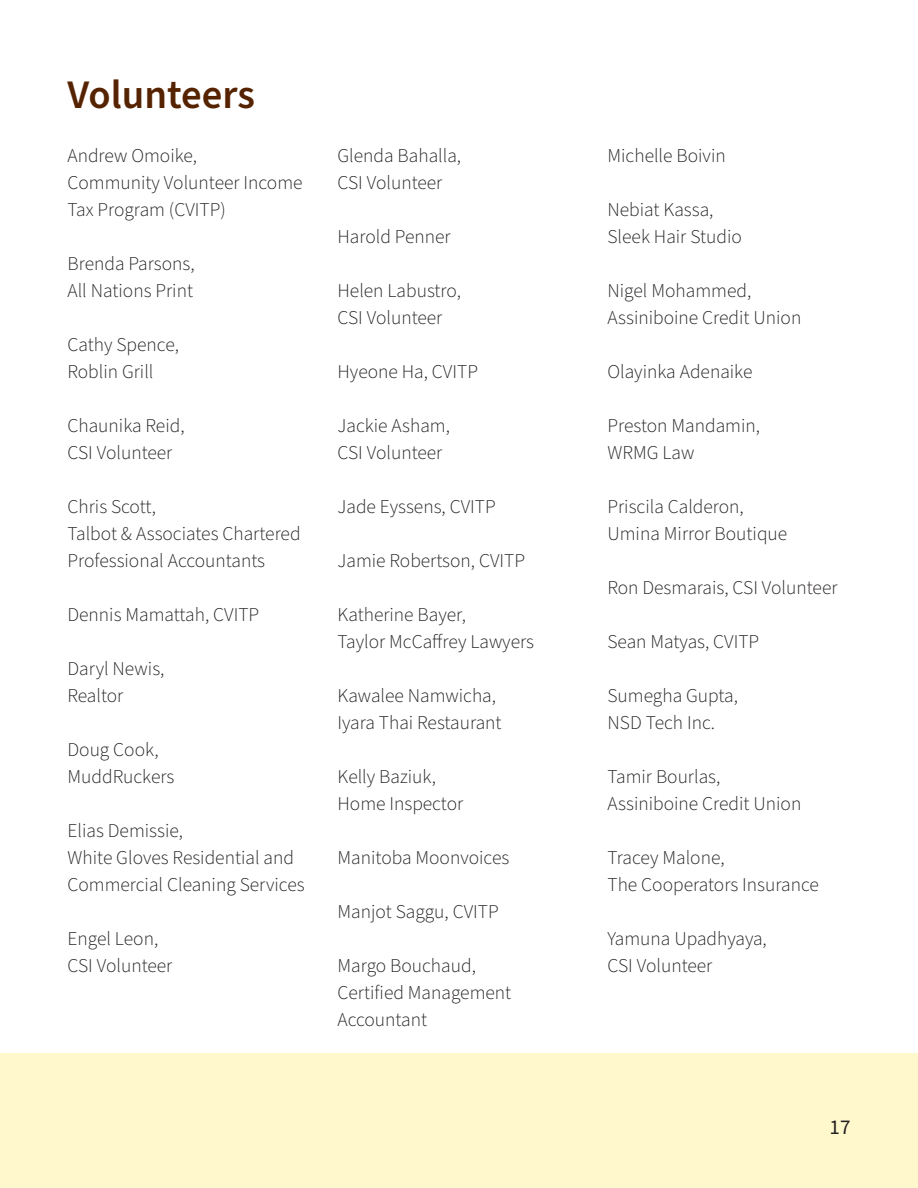
<style>
.page{position:relative;width:918px;height:1188px;background:#fff}
.page>*{position:absolute;margin:0;border:0;box-sizing:border-box;transform-origin:0 0}
.t1{font:600 40.5px "Source Sans Pro";color:#552300}
.t2{font:21px "Source Sans Pro";color:#231f20}
.Body__13{font:300 19.5px/27px "Source Sans Pro";color:#231f20}
</style>
<div class="page">
<div style="left:0;top:1053px;width:918px;height:135px;background:#fff8cd"></div>
<h1 class="t1" style="left:68px;top:68px;width:189px">Volunteers</h1>
<p class="Body__13" style="left:68px;top:143px;width:237px">Andrew Omoike,<br>Community Volunteer Income<br>Tax Program (CVITP)</p>
<p class="Body__13" style="left:68px;top:251px;width:129px">Brenda Parsons,<br>All Nations Print</p>
<p class="Body__13" style="left:68px;top:332px;width:113px">Cathy Spence,<br>Roblin Grill</p>
<p class="Body__13" style="left:68px;top:413px;width:119px">Chaunika Reid,<br>CSI Volunteer</p>
<p class="Body__13" style="left:68px;top:494px;width:235px">Chris Scott,<br>Talbot &amp; Associates Chartered<br>Professional Accountants</p>
<p class="Body__13" style="left:68px;top:602px;width:193px">Dennis Mamattah, CVITP</p>
<p class="Body__13" style="left:68px;top:656px;width:98px">Daryl Newis,<br>Realtor</p>
<p class="Body__13" style="left:68px;top:737px;width:108px">Doug Cook,<br>MuddRuckers</p>
<p class="Body__13" style="left:68px;top:818px;width:239px">Elias Demissie,<br>White Gloves Residential and<br>Commercial Cleaning Services</p>
<p class="Body__13" style="left:68px;top:926px;width:106px">Engel Leon,<br>CSI Volunteer</p>
<p class="Body__13" style="left:338px;top:143px;width:125px">Glenda Bahalla,<br>CSI Volunteer</p>
<p class="Body__13" style="left:338px;top:224px;width:115px">Harold Penner</p>
<p class="Body__13" style="left:338px;top:278px;width:125px">Helen Labustro,<br>CSI Volunteer</p>
<p class="Body__13" style="left:338px;top:359px;width:142px">Hyeone Ha, CVITP</p>
<p class="Body__13" style="left:338px;top:413px;width:114px">Jackie Asham,<br>CSI Volunteer</p>
<p class="Body__13" style="left:338px;top:494px;width:160px">Jade Eyssens, CVITP</p>
<p class="Body__13" style="left:338px;top:548px;width:189px">Jamie Robertson, CVITP</p>
<p class="Body__13" style="left:338px;top:602px;width:198px">Katherine Bayer,<br>Taylor McCaffrey Lawyers</p>
<p class="Body__13" style="left:338px;top:683px;width:166px">Kawalee Namwicha,<br>Iyara Thai Restaurant</p>
<p class="Body__13" style="left:338px;top:764px;width:127px">Kelly Baziuk,<br>Home Inspector</p>
<p class="Body__13" style="left:338px;top:845px;width:173px">Manitoba Moonvoices</p>
<p class="Body__13" style="left:338px;top:899px;width:163px">Manjot Saggu, CVITP</p>
<p class="Body__13" style="left:338px;top:953px;width:175px">Margo Bouchaud,<br>Certified Management<br>Accountant</p>
<p class="Body__13" style="left:608px;top:143px;width:120px">Michelle Boivin</p>
<p class="Body__13" style="left:608px;top:197px;width:136px">Nebiat Kassa,<br>Sleek Hair Studio</p>
<p class="Body__13" style="left:608px;top:278px;width:195px">Nigel Mohammed,<br>Assiniboine Credit Union</p>
<p class="Body__13" style="left:608px;top:359px;width:146px">Olayinka Adenaike</p>
<p class="Body__13" style="left:608px;top:413px;width:154px">Preston Mandamin,<br>WRMG Law</p>
<p class="Body__13" style="left:608px;top:494px;width:181px">Priscila Calderon,<br>Umina Mirror Boutique</p>
<p class="Body__13" style="left:608px;top:575px;width:232px">Ron Desmarais, CSI Volunteer</p>
<p class="Body__13" style="left:608px;top:629px;width:153px">Sean Matyas, CVITP</p>
<p class="Body__13" style="left:608px;top:683px;width:132px">Sumegha Gupta,<br>NSD Tech Inc.</p>
<p class="Body__13" style="left:608px;top:764px;width:195px">Tamir Bourlas,<br>Assiniboine Credit Union</p>
<p class="Body__13" style="left:608px;top:845px;width:213px">Tracey Malone,<br>The Cooperators Insurance</p>
<p class="Body__13" style="left:608px;top:926px;width:161px">Yamuna Upadhyaya,<br>CSI Volunteer</p>
<p class="t2" style="left:830px;top:1113px;width:22px">17</p>
</div>
